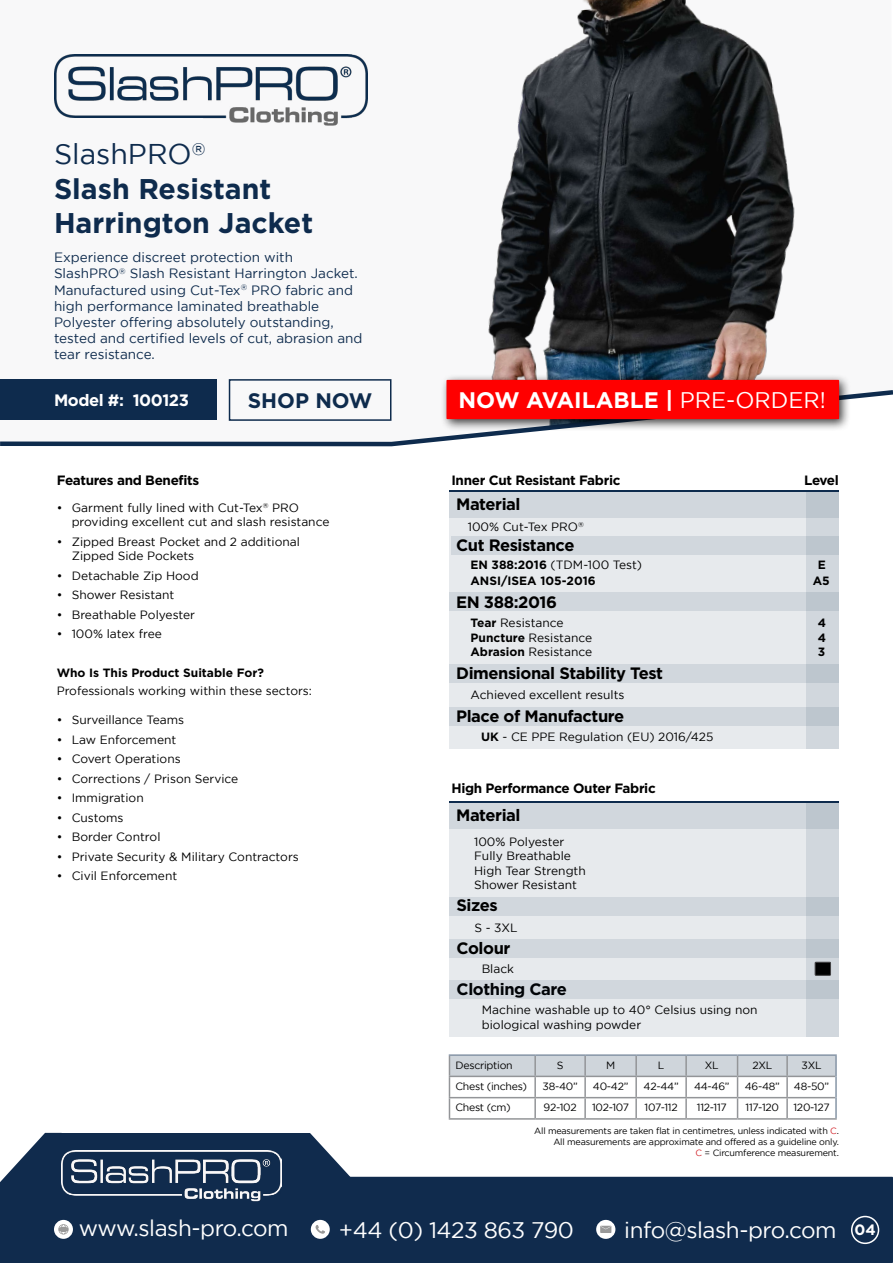
<style>
.page{position:relative;width:893px;height:1263px;background:#fff}
.page>*{position:absolute;margin:0;border:0;box-sizing:border-box;transform-origin:0 0}
.t1{font:700 28.5px/34.2px "Gotham";color:#0e2b4d}
.t2{font:22.5px "Gotham";letter-spacing:-.02em;color:#fff}
.t3{font:700 22.5px "Gotham";color:#fff}
.t4{font:700 21px "Gotham";color:#0e2b4d}
.t5{font:700 16.5px "Gotham";letter-spacing:-.025em;color:#000}
.t6{font:700 16.5px "Gotham";letter-spacing:-.025em;color:#fff}
.t7{font:700 15px "Gotham";color:#fff}
.t8{font:13.5px/16.2px "Gotham";color:#0e2b4d}
.t9{font:700 13.5px "Gotham";letter-spacing:-.025em;color:#000}
.t10{font:12px/14.4px "Gotham";color:#000}
.t11{font:700 12px/15.9px "Gotham";color:#000;text-align:center}
.t12{font:10.5px "Gotham";letter-spacing:-.025em;color:#000}
.t13{font:9px/10.8px "Gotham";letter-spacing:-.02em;color:#000;text-align:right}
.s1{font-weight:400}
.s2{font-weight:700}
.s3{color:#d2232a}
</style>
<div class="page">
<img style="left:488px;top:0;width:307px;height:374px">
<svg style="left:0;top:387px;width:893px;height:60px"></svg>
<div style="left:0;top:380px;width:217px;height:40px;background:#0e2b4d"></div>
<div style="left:9px;top:1177px;width:884px;height:86px;background:#102b4d"></div>
<svg style="left:54px;top:1220px;width:19px;height:19px"></svg>
<svg style="left:0;top:1133px;width:69px;height:130px"></svg>
<div style="left:311px;top:1220px;width:19px;height:19px;background:#fff;border-radius:50%"></div>
<svg style="left:316px;top:1225px;width:9px;height:9px"></svg>
<svg style="left:596px;top:1220px;width:19px;height:19px"></svg>
<svg style="left:600px;top:1226px;width:11px;height:7px"></svg>
<svg style="left:310px;top:1133px;width:46px;height:44px"></svg>
<div style="left:48px;top:1133px;width:262px;height:50px;background:#102b4d"></div>
<img style="left:62px;top:1150px;width:219px;height:51px">
<img style="left:54px;top:54px;width:314px;height:72px">
<div style="left:851px;top:1216px;width:28px;height:28px;border:2px solid #fff;border-radius:50%"></div>
<div style="left:229px;top:379px;width:162px;height:42px;border:2px solid #0e2b4d"></div>
<div style="left:440px;top:374px;width:411px;height:57px;background:#000;opacity:.75"></div>
<div style="left:446px;top:380px;width:393px;height:39px;background:#f00"></div>
<svg style="left:450px;top:491px;width:389px;height:258px;background:#dce1e5"></svg>
<hr style="left:450px;top:490px;width:389px;height:1px;background:#0e2b4d">
<svg style="left:451px;top:536px;width:388px;height:19px;background:#cfd5db"></svg>
<svg style="left:450px;top:802px;width:357px;height:234px;background:#e2e5e9"></svg>
<svg style="left:807px;top:802px;width:32px;height:234px;background:#ccd2d9"></svg>
<svg style="left:450px;top:897px;width:389px;height:18px;background:#cfd5db"></svg>
<svg style="left:450px;top:939px;width:389px;height:18px;background:#cfd5db"></svg>
<div style="left:815px;top:962px;width:15px;height:13px;background:#000"></div>
<div style="left:815px;top:962px;width:16px;height:14px;border:1px solid #414042"></div>
<svg style="left:450px;top:980px;width:389px;height:19px;background:#cfd5db"></svg>
<hr style="left:450px;top:801px;width:389px;height:1px;background:#0e2b4d">
<svg style="left:449px;top:1056px;width:386px;height:62px"></svg>
<hr style="left:787px;top:1097px;width:48px;height:1px;background:#939598">
<hr style="left:786px;top:1098px;width:2px;height:20px;background:#939598">
<hr style="left:449px;top:1118px;width:86px;height:2px;background:#939598">
<hr style="left:535px;top:1118px;width:50px;height:2px;background:#939598">
<hr style="left:585px;top:1118px;width:51px;height:2px;background:#939598">
<hr style="left:636px;top:1118px;width:50px;height:2px;background:#939598">
<hr style="left:686px;top:1118px;width:52px;height:2px;background:#939598">
<hr style="left:738px;top:1118px;width:49px;height:2px;background:#939598">
<hr style="left:787px;top:1118px;width:50px;height:2px;background:#939598">
<hr style="left:449px;top:1054px;width:86px;height:2px;background:#8695a6">
<hr style="left:535px;top:1054px;width:50px;height:2px;background:#8695a6">
<hr style="left:585px;top:1054px;width:51px;height:2px;background:#8695a6">
<hr style="left:636px;top:1054px;width:50px;height:2px;background:#8695a6">
<hr style="left:686px;top:1054px;width:52px;height:2px;background:#8695a6">
<hr style="left:738px;top:1054px;width:49px;height:2px;background:#8695a6">
<hr style="left:787px;top:1054px;width:50px;height:2px;background:#8695a6">
<hr style="left:835px;top:1056px;width:2px;height:20px;background:#8695a6">
<hr style="left:835px;top:1076px;width:2px;height:22px;background:#8695a6">
<hr style="left:835px;top:1098px;width:2px;height:20px;background:#8695a6">
<h1 class="t1" style="left:54px;top:136px;width:261px"><span class="s1">SlashPRO</span><sup>®<br></sup>Slash Resistant<br>Harrington Jacket</h1>
<p class="t8" style="left:54px;top:249px;width:310px">Experience discreet protection with SlashPRO<sup>®</sup> Slash Resistant Harrington Jacket.<br>Manufactured using Cut-Tex<sup>®</sup> PRO fabric and high performance laminated breathable Polyester offering absolutely outstanding, tested and certified levels of cut, abrasion and tear resistance.</p>
<h3 class="t6" style="left:54px;top:390px;width:137px">Model #: 100123</h3>
<h3 class="t4" style="left:248px;top:388px;width:126px">SHOP NOW</h3>
<h2 class="t3" style="left:458px;top:387px;width:369px">NOW AVAILABLE | <span class="s1">PRE-ORDER!</span></h2>
<p class="t9" style="left:57px;top:472px;width:144px">Features and Benefits</p>
<p class="t10" style="left:72px;top:500px;width:259px;text-indent:-15px">• Garment fully lined with Cut-Tex<sup>®</sup> PRO providing excellent cut and slash resistance</p>
<p class="t10" style="left:72px;top:534px;width:230px;text-indent:-15px">• Zipped Breast Pocket and 2 additional<br>Zipped Side Pockets</p>
<p class="t10" style="left:57px;top:568px;width:143px">• Detachable Zip Hood</p>
<p class="t10" style="left:57px;top:588px;width:119px">• Shower Resistant</p>
<p class="t10" style="left:57px;top:607px;width:140px">• Breathable Polyester</p>
<p class="t10" style="left:57px;top:627px;width:107px">• 100% latex free</p>
<p class="t11" style="left:57px;top:664px;width:209px">Who Is This Product Suitable For?</p>
<p class="t10" style="left:57px;top:683px;width:257px">Professionals working within these sectors:</p>
<p class="t10" style="left:57px;top:713px;width:129px">• Surveillance Teams</p>
<p class="t10" style="left:57px;top:732px;width:121px">• Law Enforcement</p>
<p class="t10" style="left:57px;top:752px;width:126px">• Covert Operations</p>
<p class="t10" style="left:57px;top:771px;width:183px">• Corrections / Prison Service</p>
<p class="t10" style="left:57px;top:791px;width:89px">• Immigration</p>
<p class="t10" style="left:57px;top:810px;width:68px">• Customs</p>
<p class="t10" style="left:57px;top:830px;width:105px">• Border Control</p>
<p class="t10" style="left:57px;top:849px;width:244px">• Private Security &amp; Military Contractors</p>
<p class="t10" style="left:57px;top:869px;width:122px">• Civil Enforcement</p>
<p class="t9" style="left:451px;top:472px;width:171px">Inner Cut Resistant Fabric</p>
<h3 class="t5" style="left:456px;top:494px;width:66px">Material</h3>
<p class="t10" style="left:468px;top:519px;width:118px">100% Cut-Tex PRO<sup>®</sup></p>
<h3 class="t5" style="left:456px;top:536px;width:120px">Cut Resistance</h3>
<p class="t9" style="left:804px;top:472px;width:36px">Level</p>
<p class="t10" style="left:470px;top:557px;width:173px"><span class="s2">EN 388:2016</span> (TDM-100 Test)</p>
<p class="t11" style="left:813px;top:557px;width:19px">E<br>A5</p>
<p class="t11" style="left:470px;top:572px;width:127px">ANSI/ISEA 105-2016</p>
<h3 class="t5" style="left:456px;top:593px;width:102px">EN 388:2016</h3>
<p class="t10" style="left:470px;top:615px;width:95px"><span class="s2">Tear</span> Resistance</p>
<p class="t11" style="left:818px;top:614px;width:10px">4</p>
<p class="t10" style="left:470px;top:630px;width:123px"><span class="s2">Puncture</span> Resistance</p>
<p class="t11" style="left:818px;top:629px;width:10px">4</p>
<h3 class="t5" style="left:456px;top:664px;width:208px">Dimensional Stability Test</h3>
<p class="t10" style="left:471px;top:687px;width:156px">Achieved excellent results</p>
<p class="t10" style="left:470px;top:645px;width:123px"><span class="s2">Abrasion</span> Resistance</p>
<p class="t11" style="left:818px;top:644px;width:9px">3</p>
<h3 class="t5" style="left:456px;top:707px;width:170px">Place of Manufacture</h3>
<p class="t10" style="left:481px;top:730px;width:234px"><span class="s2">UK</span> - CE PPE Regulation (EU) 2016/425</p>
<p class="t9" style="left:451px;top:780px;width:206px">High Performance Outer Fabric</p>
<h3 class="t5" style="left:456px;top:805px;width:66px">Material</h3>
<p class="t10" style="left:474px;top:834px;width:113px">100% Polyester<br>Fully Breathable<br>High Tear Strength<br>Shower Resistant</p>
<h3 class="t5" style="left:456px;top:896px;width:43px">Sizes</h3>
<p class="t10" style="left:474px;top:920px;width:45px">S - 3XL</p>
<h3 class="t5" style="left:456px;top:939px;width:56px">Colour</h3>
<p class="t10" style="left:482px;top:961px;width:34px">Black</p>
<h3 class="t5" style="left:457px;top:980px;width:112px">Clothing Care</h3>
<p class="t10" style="left:482px;top:1002px;width:277px;line-height:15px">Machine washable up to 40° Celsius using non biological washing powder</p>
<p class="t12" style="left:455px;top:1059px;width:59px">Description</p>
<p class="t12" style="left:557px;top:1059px;width:8px">S</p>
<p class="t12" style="left:606px;top:1059px;width:11px">M</p>
<p class="t12" style="left:658px;top:1059px;width:8px">L</p>
<p class="t12" style="left:705px;top:1059px;width:15px">XL</p>
<p class="t12" style="left:752px;top:1059px;width:21px">2XL</p>
<p class="t12" style="left:802px;top:1059px;width:22px">3XL</p>
<p class="t12" style="left:455px;top:1080px;width:73px">Chest (inches)</p>
<p class="t12" style="left:542px;top:1080px;width:37px">38-40”</p>
<p class="t12" style="left:593px;top:1080px;width:37px">40-42”</p>
<p class="t12" style="left:644px;top:1080px;width:37px">42-44”</p>
<p class="t12" style="left:694px;top:1080px;width:37px">44-46”</p>
<p class="t12" style="left:745px;top:1080px;width:37px">46-48”</p>
<p class="t12" style="left:794px;top:1080px;width:37px">48-50”</p>
<p class="t12" style="left:455px;top:1102px;width:57px">Chest (cm)</p>
<p class="t12" style="left:544px;top:1102px;width:35px">92-102</p>
<p class="t12" style="left:592px;top:1102px;width:39px">102-107</p>
<p class="t12" style="left:645px;top:1102px;width:35px">107-112</p>
<p class="t12" style="left:697px;top:1102px;width:31px">112-117</p>
<p class="t12" style="left:746px;top:1102px;width:35px">117-120</p>
<p class="t12" style="left:793px;top:1102px;width:38px">120-127</p>
<p class="t13" style="left:534px;top:1126px;width:306px">All measurements are taken flat in centimetres, unless indicated with <span class="s3">C</span>.<br>All measurements are approximate and offered as a guideline only.<br><span class="s3">C</span> = Circumference measurement.</p>
<h2 class="t2" style="left:79px;top:1216px;width:211px">www.slash-pro.com</h2>
<h2 class="t2" style="left:339px;top:1217px;width:237px">+44 (0) 1423 863 790</h2>
<h2 class="t2" style="left:624px;top:1217px;width:214px">info@slash-pro.com</h2>
<p class="t7" style="left:854px;top:1221px;width:23px">04</p>
</div>
